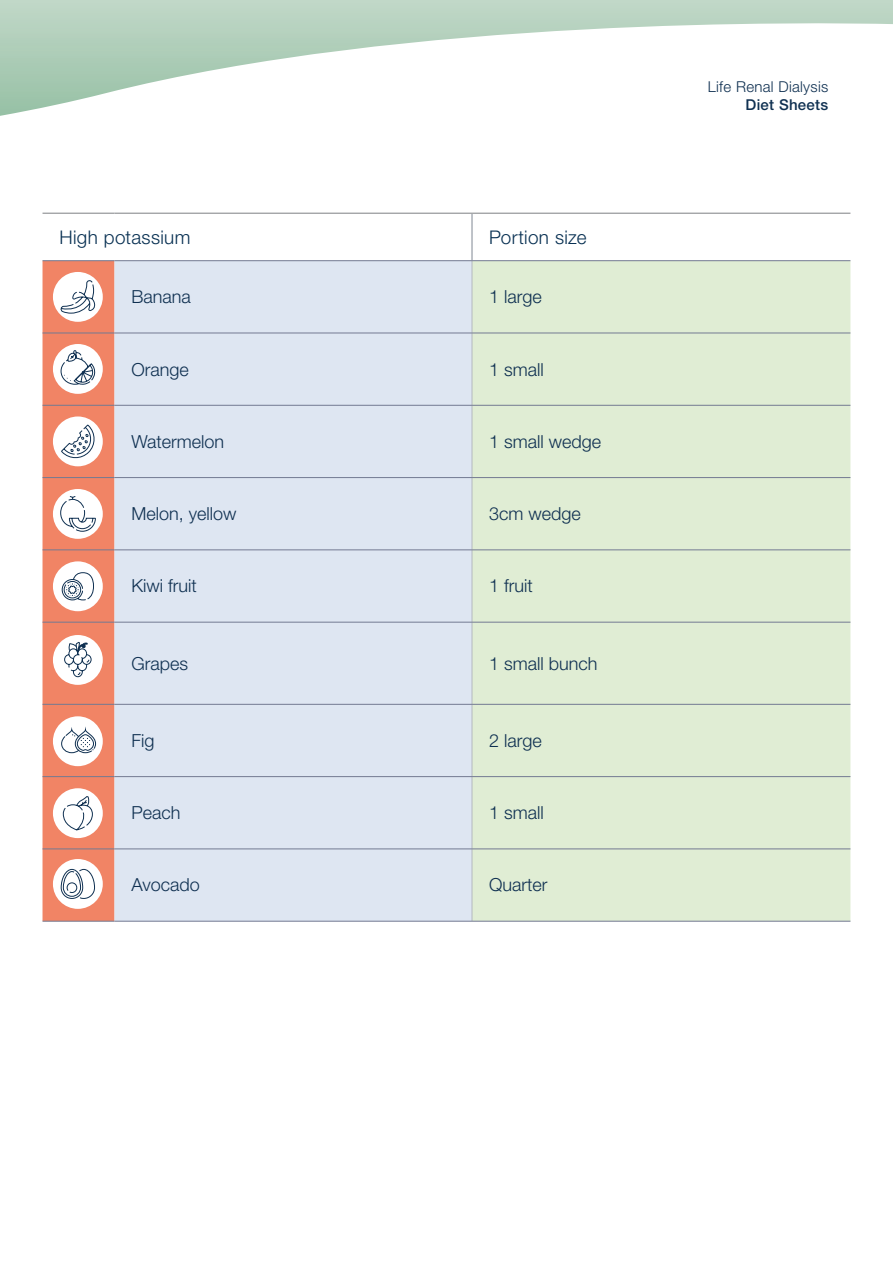
<style>
.page{position:relative;width:893px;height:1263px;background:#fff}
.page>*{position:absolute;margin:0;border:0;box-sizing:border-box;transform-origin:0 0}
.t1{font:300 18.9px "Helvetica Neue LT Std";letter-spacing:.02em;color:#093153}
.t2{font:300 18px "Helvetica Neue LT Std";color:#0f3051}
._20pt_reg_page_heading{font:300 15px "Helvetica Neue LT Std";letter-spacing:.02em;color:#0f3051}
._20pt_reg_page_heading-2{font:500 15px "Helvetica Neue LT Std";letter-spacing:.02em;color:#0f3051}
</style>
<div class="page">
<svg style="left:0;top:0;width:893px;height:116px"></svg>
<div style="left:43px;top:261px;width:72px;height:660px;background:#f18465"></div>
<div style="left:115px;top:261px;width:357px;height:660px;background:#dee6f2"></div>
<div style="left:473px;top:261px;width:377px;height:660px;background:#e0edd4"></div>
<hr style="left:472px;top:214px;width:1px;height:46px;background:#808893">
<hr style="left:472px;top:261px;width:1px;height:72px;background:#b5b9c0">
<hr style="left:472px;top:333px;width:1px;height:72px;background:#b5b9c0">
<hr style="left:472px;top:405px;width:1px;height:72px;background:#b5b9c0">
<hr style="left:472px;top:478px;width:1px;height:72px;background:#b5b9c0">
<hr style="left:472px;top:550px;width:1px;height:72px;background:#b5b9c0">
<hr style="left:472px;top:622px;width:1px;height:82px;background:#b5b9c0">
<hr style="left:472px;top:704px;width:1px;height:72px;background:#b5b9c0">
<hr style="left:472px;top:777px;width:1px;height:72px;background:#b5b9c0">
<hr style="left:472px;top:849px;width:1px;height:72px;background:#b5b9c0">
<hr style="left:43px;top:260px;width:72px;height:1px;background:#737a92">
<hr style="left:115px;top:260px;width:357px;height:1px;background:#737a92">
<hr style="left:472px;top:260px;width:378px;height:1px;background:#737a92">
<hr style="left:43px;top:333px;width:72px;height:1px;background:#737a92">
<hr style="left:115px;top:333px;width:357px;height:1px;background:#737a92">
<hr style="left:472px;top:333px;width:378px;height:1px;background:#737a92">
<hr style="left:43px;top:405px;width:72px;height:1px;background:#737a92">
<hr style="left:43px;top:477px;width:72px;height:1px;background:#737a92">
<hr style="left:115px;top:477px;width:357px;height:1px;background:#737a92">
<hr style="left:472px;top:477px;width:378px;height:1px;background:#737a92">
<hr style="left:43px;top:550px;width:72px;height:1px;background:#737a92">
<hr style="left:115px;top:550px;width:357px;height:1px;background:#737a92">
<hr style="left:472px;top:550px;width:378px;height:1px;background:#737a92">
<hr style="left:43px;top:622px;width:72px;height:1px;background:#737a92">
<hr style="left:115px;top:622px;width:357px;height:1px;background:#737a92">
<hr style="left:472px;top:622px;width:378px;height:1px;background:#737a92">
<hr style="left:43px;top:704px;width:72px;height:1px;background:#737a92">
<hr style="left:115px;top:704px;width:357px;height:1px;background:#737a92">
<hr style="left:472px;top:704px;width:378px;height:1px;background:#737a92">
<hr style="left:43px;top:776px;width:72px;height:1px;background:#737a92">
<hr style="left:115px;top:776px;width:357px;height:1px;background:#737a92">
<hr style="left:472px;top:776px;width:378px;height:1px;background:#737a92">
<hr style="left:43px;top:849px;width:72px;height:1px;background:#737a92">
<hr style="left:115px;top:849px;width:357px;height:1px;background:#737a92">
<hr style="left:472px;top:849px;width:378px;height:1px;background:#737a92">
<hr style="left:43px;top:921px;width:72px;height:1px;background:#737a92">
<hr style="left:115px;top:921px;width:357px;height:1px;background:#737a92">
<hr style="left:472px;top:921px;width:378px;height:1px;background:#737a92">
<hr style="left:43px;top:213px;width:72px;height:1px;background:#939598">
<hr style="left:115px;top:213px;width:357px;height:1px;background:#939598">
<hr style="left:472px;top:213px;width:378px;height:1px;background:#939598">
<hr style="left:115px;top:405px;width:357px;height:1px;background:#737a92">
<hr style="left:472px;top:405px;width:378px;height:1px;background:#737a92">
<div style="left:53px;top:272px;width:50px;height:50px;background:#fff;border-radius:50%"></div>
<div style="left:53px;top:344px;width:50px;height:50px;background:#fff;border-radius:50%"></div>
<div style="left:53px;top:416px;width:50px;height:50px;background:#fff;border-radius:50%"></div>
<div style="left:53px;top:489px;width:50px;height:50px;background:#fff;border-radius:50%"></div>
<div style="left:53px;top:561px;width:50px;height:50px;background:#fff;border-radius:50%"></div>
<div style="left:53px;top:635px;width:50px;height:50px;background:#fff;border-radius:50%"></div>
<div style="left:53px;top:716px;width:50px;height:50px;background:#fff;border-radius:50%"></div>
<div style="left:53px;top:788px;width:50px;height:50px;background:#fff;border-radius:50%"></div>
<div style="left:53px;top:859px;width:50px;height:50px;background:#fff;border-radius:50%"></div>
<svg style="left:60px;top:279px;width:36px;height:35px"></svg>
<svg style="left:61px;top:869px;width:34px;height:30px"></svg>
<svg style="left:63px;top:796px;width:30px;height:34px"></svg>
<svg style="left:61px;top:350px;width:34px;height:35px"></svg>
<svg style="left:61px;top:424px;width:35px;height:36px"></svg>
<svg style="left:60px;top:496px;width:36px;height:36px"></svg>
<svg style="left:64px;top:637px;width:28px;height:40px"></svg>
<svg style="left:61px;top:687px;width:35px;height:66px"></svg>
<svg style="left:62px;top:572px;width:32px;height:28px"></svg>
<p class="t1" style="left:60px;top:225px;width:132px">High potassium</p>
<p class="t1" style="left:489px;top:225px;width:99px">Portion size</p>
<p class="t2" style="left:132px;top:286px;width:61px">Banana</p>
<p class="t2" style="left:489px;top:286px;width:54px">1 large</p>
<p class="t2" style="left:132px;top:358px;width:59px">Orange</p>
<p class="t2" style="left:489px;top:358px;width:56px">1 small</p>
<p class="t2" style="left:132px;top:430px;width:94px">Watermelon</p>
<p class="t2" style="left:489px;top:430px;width:114px">1 small wedge</p>
<p class="t2" style="left:132px;top:503px;width:107px">Melon, yellow</p>
<p class="t2" style="left:489px;top:503px;width:93px">3cm wedge</p>
<p class="t2" style="left:132px;top:575px;width:67px">Kiwi fruit</p>
<p class="t2" style="left:489px;top:575px;width:45px">1 fruit</p>
<p class="t2" style="left:132px;top:652px;width:58px">Grapes</p>
<p class="t2" style="left:489px;top:652px;width:110px">1 small bunch</p>
<p class="t2" style="left:132px;top:729px;width:25px">Fig</p>
<p class="t2" style="left:489px;top:729px;width:54px">2 large</p>
<p class="t2" style="left:132px;top:802px;width:51px">Peach</p>
<p class="t2" style="left:489px;top:802px;width:56px">1 small</p>
<p class="t2" style="left:132px;top:874px;width:70px">Avocado</p>
<p class="t2" style="left:489px;top:874px;width:60px">Quarter</p>
<p class="_20pt_reg_page_heading" style="left:708px;top:78px;width:122px">Life Renal Dialysis</p>
<p class="_20pt_reg_page_heading-2" style="left:746px;top:96px;width:84px">Diet Sheets</p>
</div>
